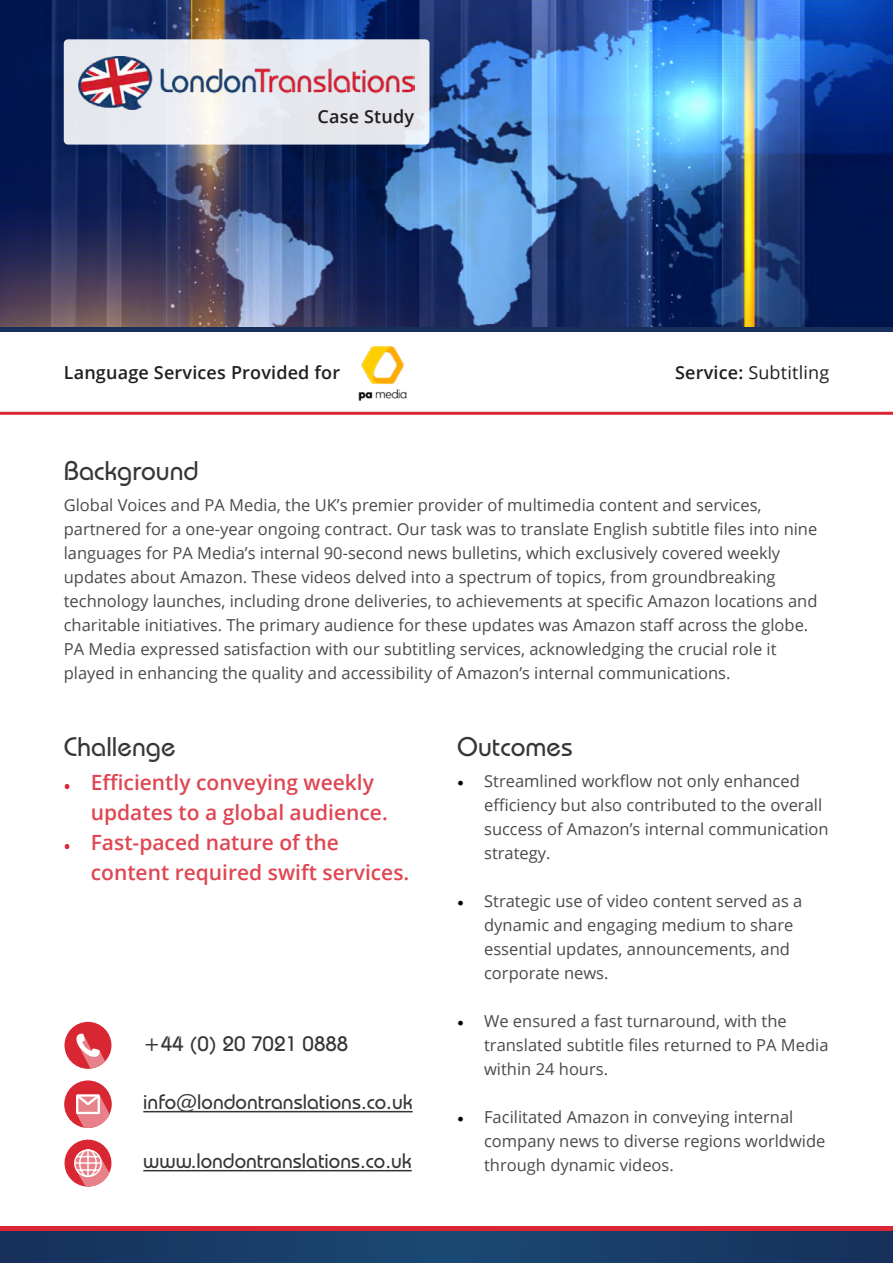
<style>
.page{position:relative;width:893px;height:1263px;background:#fff}
.page>*{position:absolute;margin:0;border:0;box-sizing:border-box;transform-origin:0 0}
.t1{font:500 27px "Bauhaus IT Cby BT";color:#383437}
.t2{font:600 21px/30px "Open Sans";color:#df4652}
.t3{font:500 21px "Bauhaus IT Cby BT";color:#383437}
.t4{font:600 18px "Open Sans";letter-spacing:.01em;color:#211e21}
.t5{font:18px "Open Sans";letter-spacing:.01em;color:#211e21}
.t6{font:16.5px/24px "Open Sans";color:#4a4a49}
.s1{font-weight:600}
.s2{font-family:"Minion Pro";font-size:18px;color:#000}
</style>
<div class="page">
<img style="left:0;top:0;width:893px;height:328px">
<svg style="left:64px;top:39px;width:365px;height:106px;background:#e5e7ed"></svg>
<img style="left:358px;top:346px;width:49px;height:55px">
<div style="left:0;top:1230px;width:893px;height:33px;background:#183c67"></div>
<hr style="left:0;top:1226px;width:893px;height:4px;background:#d92534">
<hr style="left:0;top:328px;width:893px;height:4px;background:#162f5b">
<hr style="left:143px;top:1111px;width:270px;height:1px;background:#383437">
<hr style="left:143px;top:1170px;width:269px;height:1px;background:#383437">
<hr style="left:0;top:412px;width:893px;height:3px;background:#d92534">
<svg style="left:64px;top:1139px;width:48px;height:48px"></svg>
<div style="left:64px;top:1080px;width:48px;height:48px;background:#d92633;border-radius:50%"></div>
<svg style="left:75px;top:1094px;width:34px;height:34px"></svg>
<div style="left:64px;top:1022px;width:47px;height:47px;background:#d92633;border-radius:50%"></div>
<svg style="left:75px;top:1033px;width:30px;height:36px"></svg>
<img style="left:78px;top:56px;width:336px;height:54px">
<p class="t4" style="left:318px;top:104px;width:98px">Case Study</p>
<p class="t4" style="left:64px;top:360px;width:278px">Language Services Provided for</p>
<p class="t5" style="left:675px;top:360px;width:156px"><span class="s1">Service:</span> Subtitling</p>
<h1 class="t1" style="left:64px;top:453px;width:136px">Background</h1>
<p class="t6" style="left:64px;top:493px;width:755px">Global Voices and PA Media, the UK’s premier provider of multimedia content and services, partnered for a one-year ongoing contract. Our task was to translate English subtitle files into nine languages for PA Media’s internal 90-second news bulletins, which exclusively covered weekly updates about Amazon. These videos delved into a spectrum of topics, from groundbreaking technology launches, including drone deliveries, to achievements at specific Amazon locations and charitable initiatives. The primary audience for these updates was Amazon staff across the globe.<br>PA Media expressed satisfaction with our subtitling services, acknowledging the crucial role it played in enhancing the quality and accessibility of Amazon’s internal communications.</p>
<h1 class="t1" style="left:64px;top:729px;width:113px">Challenge</h1>
<p class="t2" style="left:91px;top:767px;width:299px;text-indent:-27px"><sub>•</sub> Efficiently conveying weekly updates to a global audience.</p>
<p class="t2" style="left:91px;top:827px;width:320px;text-indent:-27px"><sub>•</sub> Fast-paced nature of the content required swift services.</p>
<p class="t3" style="left:143px;top:1031px;width:206px">+44 (0) 20 7021 0888</p>
<p class="t3" style="left:143px;top:1089px;width:271px">info@londontranslations.co.uk</p>
<p class="t3" style="left:143px;top:1148px;width:270px">www.londontranslations.co.uk</p>
<h1 class="t1" style="left:457px;top:729px;width:117px">Outcomes</h1>
<p class="t6" style="left:484px;top:769px;width:346px;text-indent:-27px"><span class="s2">•</span> Streamlined workflow not only enhanced efficiency but also contributed to the overall success of Amazon’s internal communication strategy.</p>
<p class="t6" style="left:484px;top:889px;width:320px;text-indent:-27px"><span class="s2">•</span> Strategic use of video content served as a dynamic and engaging medium to share essential updates, announcements, and corporate news.</p>
<p class="t6" style="left:484px;top:1009px;width:346px;text-indent:-27px"><span class="s2">•</span> We ensured a fast turnaround, with the translated subtitle files returned to PA Media within 24 hours.</p>
<p class="t6" style="left:484px;top:1105px;width:343px;text-indent:-27px"><span class="s2">•</span> Facilitated Amazon in conveying internal company news to diverse regions worldwide through dynamic videos.</p>
</div>
